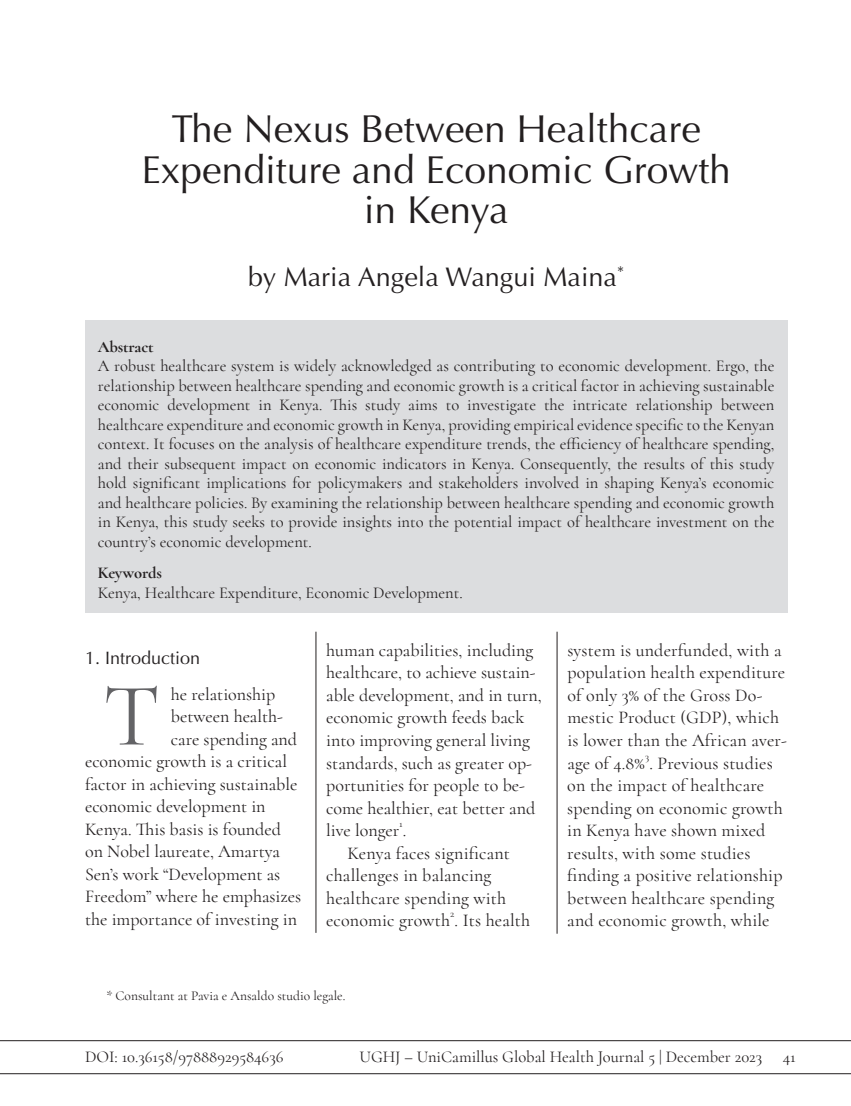
<style>
.page{position:relative;width:851px;height:1106px;background:#fff}
.page>*{position:absolute;margin:0;border:0;box-sizing:border-box;transform-origin:0 0}
.t1{font:90px "Cormorant";color:#636366}
.t2{font:39px/40.5px "Optima";color:#231f20;text-align:center}
.t3{font:27px "Optima";color:#231f20}
.t4{font:18px/22.5px "Cormorant";color:#231f20}
.t5{font:18px "Optima";color:#231f20}
.t6{font:16.5px/19.5px "Cormorant";color:#231f20;text-align:justify}
.t7{font:700 16.5px "Cormorant";letter-spacing:-.01em;color:#231f20}
.t8{font:13.5px "Cormorant";color:#231f20}
.t9{font:10.5px "Cormorant";color:#231f20}
</style>
<div class="page">
<hr style="left:0;top:1040px;width:850px;height:1px;background:#231f20">
<hr style="left:0;top:1073px;width:850px;height:1px;background:#231f20">
<hr style="left:556px;top:631px;width:1px;height:302px;background:#231f20">
<hr style="left:315px;top:631px;width:1px;height:301px;background:#231f20">
<div style="left:85px;top:320px;width:702px;height:293px;background:#dcdddf"></div>
<h2 class="t2" style="left:141px;top:109px;width:591px">The Nexus Between Healthcare<br>Expenditure and Economic Growth in Kenya</h2>
<h3 class="t3" style="left:248px;top:261px;width:377px">by Maria Angela Wangui Maina<sup>*</sup></h3>
<p class="t7" style="left:98px;top:336px;width:57px">Abstract</p>
<p class="t6" style="left:98px;top:356px;width:678px">A robust healthcare system is widely acknowledged as contributing to economic development. Ergo, the relationship between healthcare spending and economic growth is a critical factor in achieving sustainable economic development in Kenya. This study aims to investigate the intricate relationship between healthcare expenditure and economic growth in Kenya, providing empirical evidence specific to the Kenyan context. It focuses on the analysis of healthcare expenditure trends, the efficiency of healthcare spending, and their subsequent impact on economic indicators in Kenya. Consequently, the results of this study hold significant implications for policymakers and stakeholders involved in shaping Kenya’s economic and healthcare policies. By examining the relationship between healthcare spending and economic growth in Kenya, this study seeks to provide insights into the potential impact of healthcare investment on the country’s economic development.</p>
<p class="t7" style="left:98px;top:562px;width:66px">Keywords</p>
<p class="t6" style="left:98px;top:582px;width:366px">Kenya, Healthcare Expenditure, Economic Development.</p>
<p class="t5" style="left:85px;top:647px;width:117px">1. Introduction</p>
<h1 class="t1" style="left:103px;top:661px;width:59px">T</h1>
<p class="t4" style="left:171px;top:682px;width:106px">he relationship</p>
<p class="t4" style="left:171px;top:705px;width:114px">between health-</p>
<p class="t4" style="left:171px;top:727px;width:128px">care spending and</p>
<p class="t4" style="left:85px;top:750px;width:203px">economic growth is a critical</p>
<p class="t4" style="left:85px;top:772px;width:214px">factor in achieving sustainable</p>
<p class="t4" style="left:85px;top:795px;width:182px">economic development in</p>
<p class="t4" style="left:85px;top:817px;width:197px">Kenya. This basis is founded</p>
<p class="t4" style="left:85px;top:840px;width:196px">on Nobel laureate, Amartya</p>
<p class="t4" style="left:85px;top:862px;width:197px">Sen’s work “Development as</p>
<p class="t4" style="left:85px;top:885px;width:218px">Freedom” where he emphasizes</p>
<p class="t4" style="left:85px;top:907px;width:213px">the importance of investing in</p>
<p class="t4" style="left:326px;top:639px;width:217px">human capabilities, including healthcare, to achieve sustain&shy;able development, and in turn, economic growth feeds back into improving general living standards, such as greater op&shy;portunities for people to be&shy;come healthier, eat better and live longer .</p>
<p class="t9" style="left:399px;top:817px;width:5px">1</p>
<p class="t4" style="left:326px;top:841px;width:205px;text-indent:21px">Kenya faces significant challenges in balancing healthcare spending with economic growth . Its health</p>
<p class="t9" style="left:450px;top:907px;width:6px">2</p>
<p class="t8" style="left:106px;top:987px;width:240px">* Consultant at Pavia e Ansaldo studio legale.</p>
<p class="t4" style="left:567px;top:639px;width:221px">system is underfunded, with a population health expenditure of only 3% of the Gross Do&shy;mestic Product (GDP), which is lower than the African aver&shy;age of 4.8% . Previous studies</p>
<p class="t9" style="left:645px;top:749px;width:6px">3</p>
<p class="t4" style="left:567px;top:774px;width:217px">on the impact of healthcare spending on economic growth in Kenya have shown mixed results, with some studies finding a positive relationship between healthcare spending and economic growth, while</p>
<p class="t6" style="left:85px;top:1047px;width:200px">DOI: 10.36158/97888929584636</p>
<p class="t6" style="left:359px;top:1047px;width:437px">UGHJ – UniCamillus Global Health Journal 5 | December 2023 41</p>
</div>
